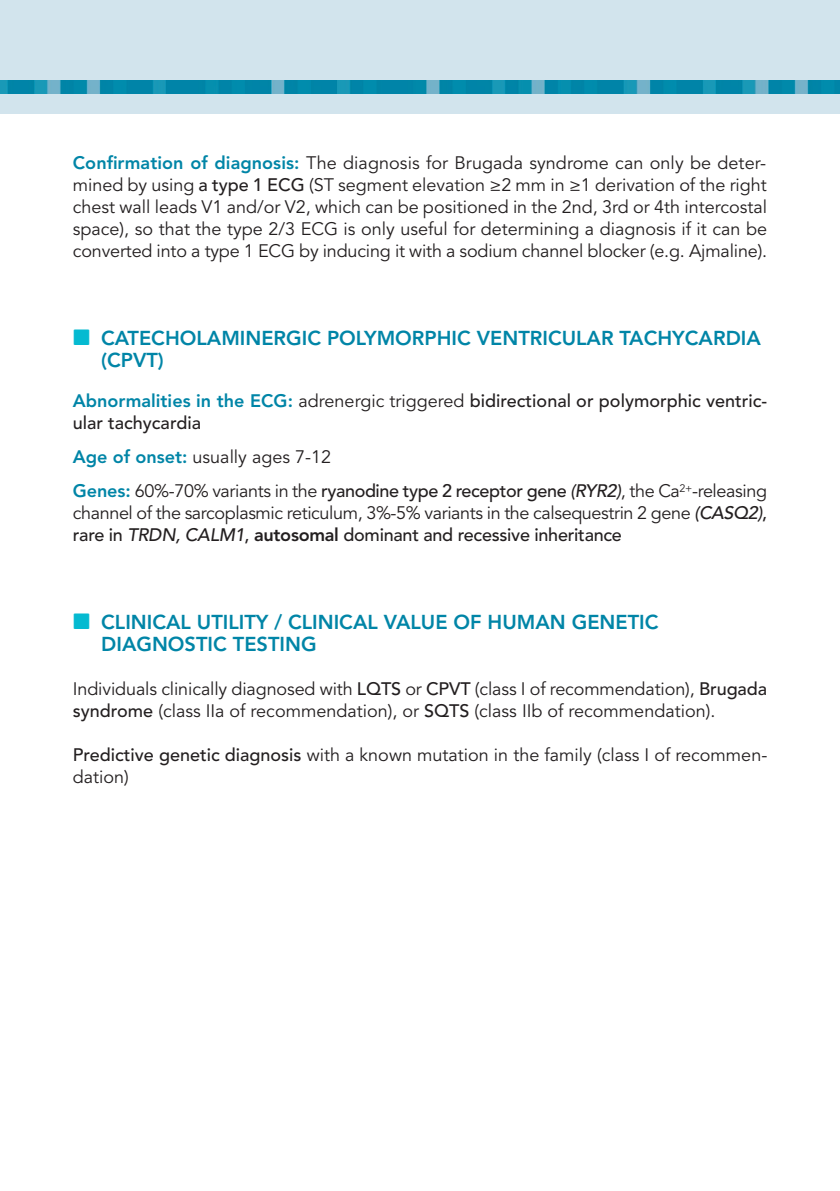
<style>
.page{position:relative;width:840px;height:1191px;background:#fff}
.page>*{position:absolute;margin:0;border:0;box-sizing:border-box;transform-origin:0 0}
.t1{font:800 20px/22px "Avenir";color:#0085a7}
.t2{font:18px/22px "Avenir";letter-spacing:-.005em;color:#231f20}
.t3{font:500 18px/22px "Avenir";color:#231f20}
.s1{font-weight:800;color:#0085a7}
.s2{font-weight:500}
.s3{font-family:"Guifxv 2 Transports";font-weight:400;font-size:22px;color:#05bad1}
.s4{font-weight:400}
.s5{font-weight:500;font-style:italic}
.s6{font-weight:800}
</style>
<div class="page">
<div style="left:0;top:0;width:839px;height:113px;background:#d2e4ed"></div>
<img style="left:0;top:80px;width:839px;height:13px">
<p class="t2" style="left:73px;top:152px;width:695px;text-align:justify"><span class="s1">Confirmation of diagnosis:</span> The diagnosis for Brugada syndrome can only be deter&shy;mined by using <span class="s2">a type 1 ECG</span> (ST segment elevation ≥2 mm in ≥1 derivation of the right chest wall leads V1 and/or V2, which can be positioned in the 2nd, 3rd or 4th intercostal space), so that the type 2/3 ECG is only useful for determining a diagnosis if it can be converted into a type 1 ECG by inducing it with a sodium channel blocker (e.g. Ajmaline).</p>
<p class="t1" style="left:101px;top:327px;width:660px;text-indent:-28px"><span class="s3">3</span> CATECHOLAMINERGIC POLYMORPHIC VENTRICULAR TACHYCARDIA (CPVT)</p>
<p class="t3" style="left:73px;top:389px;width:695px"><span class="s1">Abnormalities in the ECG:</span> <span class="s4">adrenergic triggered</span> bidirectional or polymorphic ventric&shy;ular tachycardia</p>
<p class="t2" style="left:73px;top:440px;width:695px;line-height:34px"><span class="s1">Age of onset:</span> usually ages 7-12<br><span class="s1">Genes:</span> 60%-70% variants in the <span class="s2">ryanodine type 2 receptor gene</span> <span class="s5">(RYR2)</span>, the Ca<sup>2+</sup>-releasing</p>
<p class="t2" style="left:73px;top:502px;width:695px">channel of the sarcoplasmic reticulum, 3%-5% variants in the calsequestrin 2 gene <span class="s5">(CASQ2)</span><span class="s2">, rare in</span> <span class="s5">TRDN, CALM1</span><span class="s2">,</span> <span class="s6">autosomal</span> <span class="s2">dominant and recessive inheritance</span></p>
<p class="t1" style="left:101px;top:611px;width:558px;text-indent:-28px"><span class="s3">3</span> CLINICAL UTILITY / CLINICAL VALUE OF HUMAN GENETIC<br>DIAGNOSTIC TESTING</p>
<p class="t2" style="left:73px;top:678px;width:695px">Individuals clinically diagnosed with <span class="s2">LQTS</span> or <span class="s2">CPVT</span> (class I of recommendation), <span class="s2">Brugada syndrome</span> (class IIa of recommendation), or <span class="s2">SQTS</span> (class IIb of recommendation).</p>
<p class="t2" style="left:73px;top:744px;width:695px"><span class="s2">Predictive genetic diagnosis</span> with a known mutation in the family (class I of recommen&shy;dation)</p>
</div>
